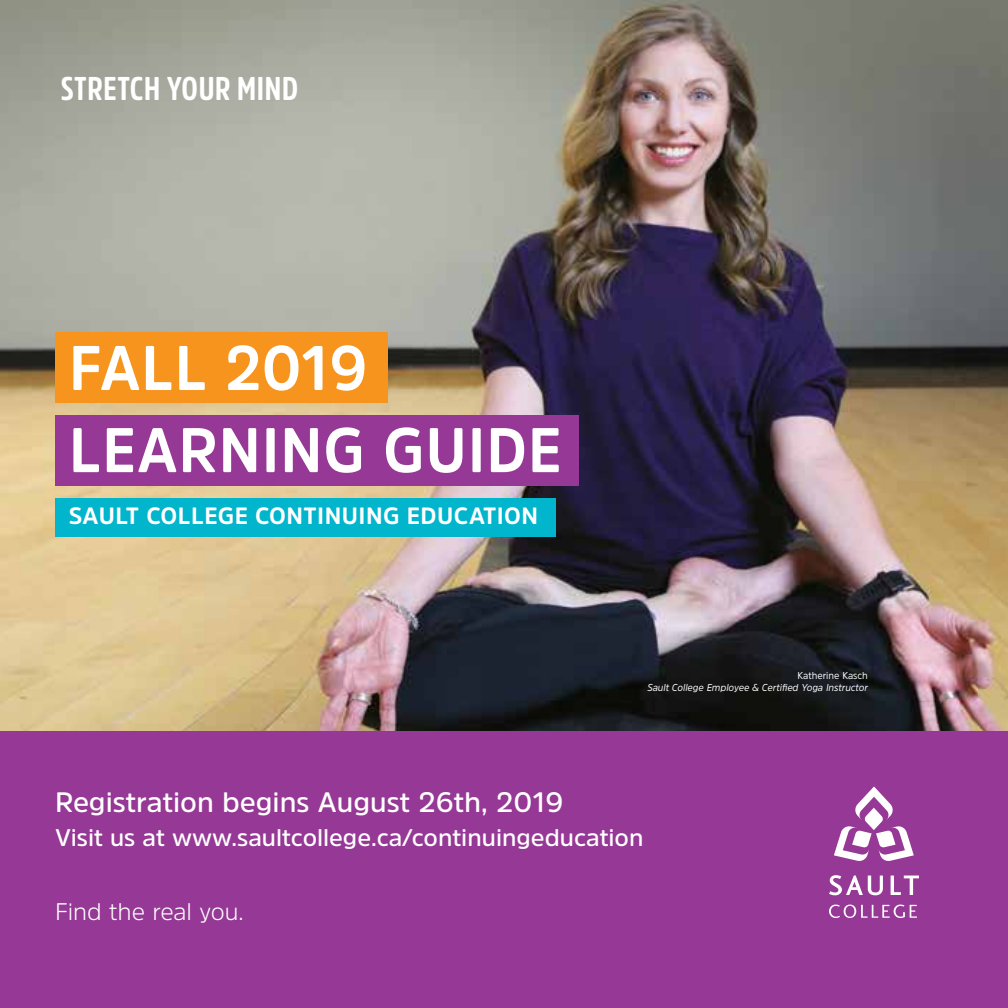
<style>
.page{position:relative;width:1008px;height:1008px;background:#fff}
.page>*{position:absolute;margin:0;border:0;box-sizing:border-box;transform-origin:0 0}
.t1{font:700 62.6px/82.2px "Amsi Pro";letter-spacing:.02em;color:#fff;scale:.94 1}
.t2{font:700 32.8px "Amsi Pro Cond";letter-spacing:.02em;color:#fff}
.t3{font:600 28px "Amsi Pro";color:#fff}
.t4{font:600 24px "Amsi Pro";color:#fff}
.t5{font:300 24px "Amsi Pro";color:#fff}
.t6{font:700 23.4px "Amsi Pro";letter-spacing:.02em;color:#fff}
.t7{font:italic 10px "Amsi Pro";color:#fff;scale:.94 1}
.t8{font:10px "Amsi Pro";color:#fff;scale:.94 1}
</style>
<div class="page">
<img style="left:0;top:0;width:1008px;height:731px">
<div style="left:0;top:731px;width:1008px;height:277px;background:#963895"></div>
<svg style="left:829px;top:875px;width:54px;height:20px"></svg>
<svg style="left:891px;top:876px;width:28px;height:19px"></svg>
<svg style="left:829px;top:905px;width:88px;height:13px"></svg>
<svg style="left:834px;top:786px;width:80px;height:75px"></svg>
<div style="left:55px;top:415px;width:523px;height:70px;background:#963895"></div>
<div style="left:55px;top:498px;width:500px;height:38px;background:#00b5cc"></div>
<div style="left:55px;top:333px;width:332px;height:70px;background:#f7941e"></div>
<h2 class="t2" style="left:61px;top:66px;width:239px">STRETCH YOUR MIND</h2>
<h1 class="t1" style="left:69px;top:326px;width:525px">FALL 2019<br>LEARNING GUIDE</h1>
<p class="t6" style="left:69px;top:500px;width:471px">SAULT COLLEGE CONTINUING EDUCATION</p>
<p class="t8" style="left:797px;top:668px;width:77px">Katherine Kasch</p>
<p class="t7" style="left:647px;top:680px;width:236px">Sault College Employee &amp; Certified Yoga Instructor</p>
<p class="t3" style="left:55px;top:783px;width:510px">Registration begins August 26th, 2019</p>
<p class="t4" style="left:55px;top:821px;width:590px">Visit us at www.saultcollege.ca/continuingeducation</p>
<p class="t5" style="left:55px;top:895px;width:190px">Find the real you.</p>
</div>
